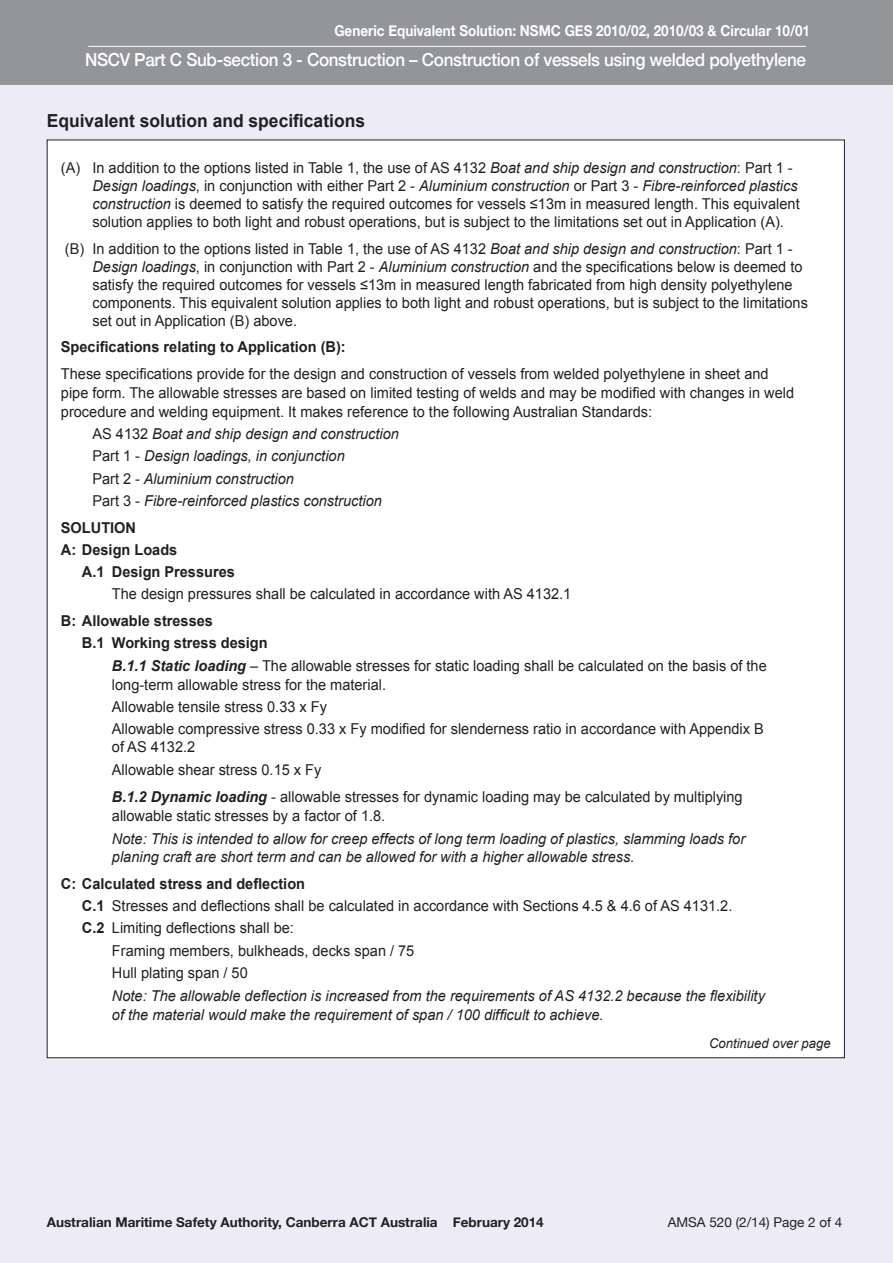
<style>
.page{position:relative;width:893px;height:1263px;background:#edecf6}
.page>*{position:absolute;margin:0;border:0;box-sizing:border-box;transform-origin:0 0}
.t1{font:500 18px "Helvetica Neue LT";letter-spacing:-.02em;color:#fff;scale:.95 1}
.Body_text{font:700 18px "Arial";color:#231f20}
.bullets{font:15px/18px "Arial";color:#231f20}
.Body_text-2{font:15px/18.8px "Arial";color:#231f20}
.Body_text-3{font:italic 15px/18.8px "Arial";color:#231f20}
.bullets-2{font:700 15px "Arial";color:#231f20}
.bullets-3{font:italic 15px "Arial";color:#231f20}
.t2{font:700 15px "Helvetica Neue";color:#fff;scale:.9 1}
.t3{font:700 13.5px "Helvetica Neue";color:#231f20}
.t4{font:13.5px "Helvetica Neue";color:#231f20}
.Body_text-4{font:italic 13.5px "Arial";color:#231f20}
.s1{font-style:italic}
.s2{font-style:normal}
.s3{font-weight:700;font-style:italic}
.s4{font-weight:700}
</style>
<div class="page">
<div style="left:0;top:0;width:893px;height:85px;background:#939598"></div>
<hr style="left:88px;top:46px;width:718px;height:1px;background:#fff">
<div style="left:47px;top:140px;width:797px;height:918px;background:#fff"></div>
<p class="t2" style="left:334px;top:21px;width:530px">Generic Equivalent Solution: NSMC GES 2010/02, 2010/03 &amp; Circular 10/01</p>
<p class="t1" style="left:85px;top:49px;width:760px">NSCV Part C Sub-section 3 - Construction – Construction of vessels using welded polyethylene</p>
<p class="Body_text" style="left:47px;top:109px;width:320px">Equivalent solution and specifications</p>
<p class="bullets" style="left:92px;top:159px;width:709px;text-indent:-32px">(A) In addition to the options listed in Table 1, the use of AS 4132 <span class="s1">Boat and ship design and construction</span>: Part 1 - <span class="s1">Design loadings</span>, in conjunction with either Part 2 - <span class="s1">Aluminium construction</span> or Part 3 - <span class="s1">Fibre-reinforced plastics construction</span> is deemed to satisfy the required outcomes for vessels ≤13m in measured length. This equivalent solution applies to both light and robust operations, but is subject to the limitations set out in Application (A).</p>
<p class="bullets" style="left:92px;top:240px;width:717px;text-indent:-27px">(B) In addition to the options listed in Table 1, the use of AS 4132 <span class="s1">Boat and ship design and construction</span>: Part 1 - <span class="s1">Design loadings</span>, in conjunction with Part 2 - <span class="s1">Aluminium construction</span> and the specifications below is deemed to satisfy the required outcomes for vessels ≤13m in measured length fabricated from high density polyethylene components. This equivalent solution applies to both light and robust operations, but is subject to the limitations set out in Application (B) above.</p>
<p class="bullets-2" style="left:61px;top:337px;width:286px">Specifications relating to Application (B):</p>
<p class="Body_text-2" style="left:61px;top:365px;width:735px">These specifications provide for the design and construction of vessels from welded polyethylene in sheet and pipe form. The allowable stresses are based on limited testing of welds and may be modified with changes in weld procedure and welding equipment. It makes reference to the following Australian Standards:</p>
<p class="bullets-3" style="left:92px;top:424px;width:308px"><span class="s2">AS 4132</span> Boat and ship design and construction</p>
<p class="bullets-3" style="left:92px;top:446px;width:254px"><span class="s2">Part 1 -</span> Design loadings, in conjunction</p>
<p class="bullets-3" style="left:92px;top:469px;width:203px"><span class="s2">Part 2 -</span> Aluminium construction</p>
<p class="bullets-3" style="left:92px;top:491px;width:291px"><span class="s2">Part 3 -</span> Fibre-reinforced plastics construction</p>
<p class="bullets-2" style="left:61px;top:517px;width:77px">SOLUTION</p>
<p class="bullets-2" style="left:61px;top:539px;width:118px">A: Design Loads</p>
<p class="bullets-2" style="left:82px;top:562px;width:154px">A.1 Design Pressures</p>
<p class="bullets" style="left:112px;top:585px;width:461px">The design pressures shall be calculated in accordance with AS 4132.1</p>
<p class="bullets-2" style="left:61px;top:610px;width:154px">B: Allowable stresses</p>
<p class="bullets-2" style="left:82px;top:633px;width:187px">B.1 Working stress design</p>
<p class="Body_text-2" style="left:112px;top:656px;width:656px"><span class="s3">B.1.1 Static loading</span> – The allowable stresses for static loading shall be calculated on the basis of the long-term allowable stress for the material.</p>
<p class="bullets" style="left:112px;top:698px;width:217px">Allowable tensile stress 0.33 x Fy</p>
<p class="bullets" style="left:112px;top:720px;width:653px">Allowable compressive stress 0.33 x Fy modified for slenderness ratio in accordance with Appendix B of AS 4132.2</p>
<p class="bullets" style="left:112px;top:760px;width:211px">Allowable shear stress 0.15 x Fy</p>
<p class="Body_text-2" style="left:112px;top:787px;width:632px"><span class="s3">B.1.2 Dynamic loading</span> - allowable stresses for dynamic loading may be calculated by multiplying allowable static stresses by a factor of 1.8.</p>
<p class="Body_text-3" style="left:112px;top:829px;width:635px">Note: This is intended to allow for creep effects of long term loading of plastics, slamming loads for planing craft are short term and can be allowed for with a higher allowable stress.</p>
<p class="bullets-2" style="left:61px;top:873px;width:246px">C: Calculated stress and deflection</p>
<p class="bullets" style="left:82px;top:897px;width:652px"><span class="s4">C.1</span> Stresses and deflections shall be calculated in accordance with Sections 4.5 &amp; 4.6 of AS 4131.2.</p>
<p class="bullets" style="left:82px;top:919px;width:213px"><span class="s4">C.2</span> Limiting deflections shall be:</p>
<p class="bullets" style="left:112px;top:941px;width:304px">Framing members, bulkheads, decks span / 75</p>
<p class="bullets" style="left:112px;top:964px;width:137px">Hull plating span / 50</p>
<p class="Body_text-3" style="left:112px;top:986px;width:654px">Note: The allowable deflection is increased from the requirements of AS 4132.2 because the flexibility of the material would make the requirement of span / 100 difficult to achieve.</p>
<p class="Body_text-4" style="left:709px;top:1034px;width:123px">Continued over page</p>
<p class="t3" style="left:47px;top:1213px;width:498px">Australian Maritime Safety Authority, Canberra ACT Australia February 2014</p>
<p class="t4" style="left:668px;top:1214px;width:176px">AMSA 520 (2/14) Page 2 of 4</p>
</div>
